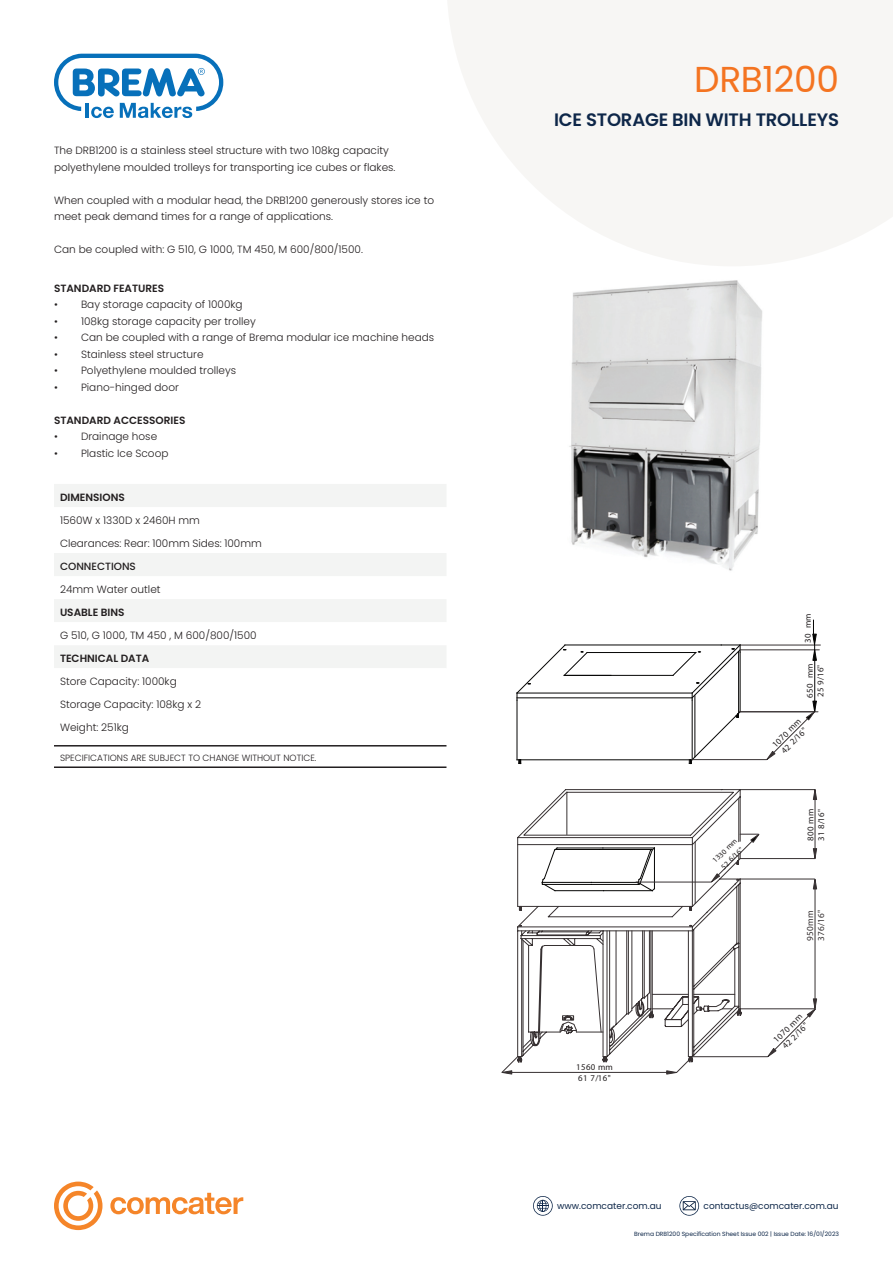
<style>
.page{position:relative;width:893px;height:1263px;background:#fff}
.page>*{position:absolute;margin:0;border:0;box-sizing:border-box;transform-origin:0 0}
.t1{font:36px "Poppins";letter-spacing:-.01em;color:#f47421}
.t2{font:600 18px "Poppins";letter-spacing:-.01em;color:#0e2749}
.t3{font:300 10.5px/23.1px "Poppins";color:#231f20}
.t4{font:600 10.5px "Poppins";color:#231f20}
.t5{font:500 10.5px "Poppins";color:#231f20}
.t6{font:9.15px/10.9px "Arial";letter-spacing:.045em;color:#373132}
.t7{font:300 9px "Poppins";color:#231f20}
.t8{font:9px "Poppins";color:#0e2749}
.t9{font:8.85px/10.6px "Arial";letter-spacing:.045em;color:#231f20}
.t10{font:7.65px/10.6px "Arial";color:#231f20}
.t11{font:6px "Poppins";color:#0e2749}
</style>
<div class="page">
<svg style="left:533px;top:1196px;width:20px;height:20px"></svg>
<svg style="left:679px;top:1196px;width:20px;height:20px"></svg>
<svg style="left:54px;top:1181px;width:189px;height:49px"></svg>
<svg style="left:448px;top:0;width:445px;height:266px;fill:#f7f6f4"></svg>
<svg style="left:54px;top:54px;width:169px;height:64px"></svg>
<svg style="left:54px;top:484px;width:392px;height:138px;fill:#f4f5f4"></svg>
<div style="left:54px;top:646px;width:392px;height:22px;background:#f3f4f3"></div>
<hr style="left:54px;top:745px;width:392px;height:1px;background:#231f20">
<hr style="left:54px;top:766px;width:392px;height:2px;background:#231f20">
<hr style="left:740px;top:711px;width:78px;height:1px;background:#373132">
<hr style="left:517px;top:700px;width:1px;height:60px;background:#050504">
<hr style="left:517px;top:759px;width:175px;height:1px;background:#050504">
<svg style="left:518px;top:760px;width:3px;height:4px"></svg>
<hr style="left:517px;top:697px;width:175px;height:1px;background:#050504">
<hr style="left:565px;top:645px;width:156px;height:1px;background:#050504">
<hr style="left:517px;top:693px;width:175px;height:1px;background:#050504">
<svg style="left:516px;top:644px;width:72px;height:56px"></svg>
<hr style="left:587px;top:652px;width:109px;height:1px;background:#050504">
<hr style="left:564px;top:675px;width:109px;height:1px;background:#050504">
<hr style="left:740px;top:645px;width:80px;height:1px;background:#373132">
<hr style="left:741px;top:650px;width:78px;height:1px;background:#373132">
<svg style="left:672px;top:620px;width:145px;height:144px"></svg>
<svg style="left:501px;top:789px;width:316px;height:285px"></svg>
<img style="left:569px;top:280px;width:193px;height:291px">
<p class="t3" style="left:54px;top:142px;width:343px;line-height:16.5px">The DRB1200 is a stainless steel structure with two 108kg capacity polyethylene moulded trolleys for transporting ice cubes or flakes.</p>
<p class="t3" style="left:54px;top:192px;width:382px;line-height:16.5px">When coupled with a modular head, the DRB1200 generously stores ice to meet peak demand times for a range of applications.</p>
<p class="t3" style="left:54px;top:238px;width:310px">Can be coupled with: G 510, G 1000, TM 450, M 600/800/1500.</p>
<p class="t4" style="left:54px;top:282px;width:112px">STANDARD FEATURES</p>
<p class="t3" style="left:54px;top:293px;width:190px">• Bay storage capacity of 1000kg</p>
<p class="t3" style="left:54px;top:309px;width:203px">• 108kg storage capacity per trolley</p>
<p class="t3" style="left:54px;top:326px;width:382px">• Can be coupled with a range of Brema modular ice machine heads</p>
<p class="t3" style="left:54px;top:342px;width:151px">• Stainless steel structure</p>
<p class="t3" style="left:54px;top:359px;width:184px">• Polyethylene moulded trolleys</p>
<p class="t3" style="left:54px;top:375px;width:126px">• Piano-hinged door</p>
<p class="t4" style="left:54px;top:414px;width:133px">STANDARD ACCESSORIES</p>
<p class="t3" style="left:54px;top:425px;width:105px">• Drainage hose</p>
<p class="t3" style="left:54px;top:441px;width:116px">• Plastic Ice Scoop</p>
<p class="t4" style="left:60px;top:491px;width:66px">DIMENSIONS</p>
<p class="t3" style="left:60px;top:509px;width:203px">1560W x 1330D x 2460H mm<br>Clearances: Rear: 100mm Sides: 100mm</p>
<p class="t5" style="left:60px;top:560px;width:77px">CONNECTIONS</p>
<p class="t3" style="left:60px;top:578px;width:102px">24mm Water outlet</p>
<p class="t4" style="left:60px;top:606px;width:66px">USABLE BINS</p>
<p class="t3" style="left:60px;top:624px;width:198px">G 510, G 1000, TM 450 , M 600/800/1500</p>
<p class="t4" style="left:60px;top:652px;width:91px">TECHNICAL DATA</p>
<p class="t3" style="left:60px;top:670px;width:143px">Store Capacity: 1000kg<br>Storage Capacity: 108kg x 2<br>Weight: 251kg</p>
<p class="t7" style="left:60px;top:753px;width:258px">SPECIFICATIONS ARE SUBJECT TO CHANGE WITHOUT NOTICE.</p>
<h1 class="t1" style="left:694px;top:58px;width:146px">DRB1200</h1>
<h2 class="t2" style="left:554px;top:109px;width:286px">ICE STORAGE BIN WITH TROLLEYS</h2>
<p class="t9" style="left:802px;top:643px;width:31px;rotate:-90deg">30 mm</p>
<p class="t9" style="left:804px;top:698px;width:36px;rotate:-90deg">650 mm<br>25 9/16"</p>
<p class="t9" style="left:576px;top:1061px;width:38px">1560 mm<br>61 7/16"</p>
<p class="t10" style="left:710px;top:858px;width:33px;rotate:-45deg">1330 mm<br>52 6/16"</p>
<p class="t9" style="left:770px;top:742px;width:38px;rotate:-45deg">1070 mm<br>42 2/16"</p>
<p class="t9" style="left:805px;top:841px;width:34px;rotate:-90deg">800 mm<br>31 8/16"</p>
<p class="t6" style="left:804px;top:941px;width:33px;rotate:-90deg">950mm<br>376/16"</p>
<p class="t9" style="left:771px;top:1037px;width:38px;rotate:-45deg">1070 mm<br>42 2/16"</p>
<p class="t8" style="left:557px;top:1200px;width:106px">www.comcater.com.au</p>
<p class="t8" style="left:704px;top:1200px;width:137px">contactus@comcater.com.au</p>
<p class="t11" style="left:634px;top:1231px;width:206px">Brema DRB1200 Specification Sheet Issue 002 | Issue Date: 16/01/2023</p>
</div>
